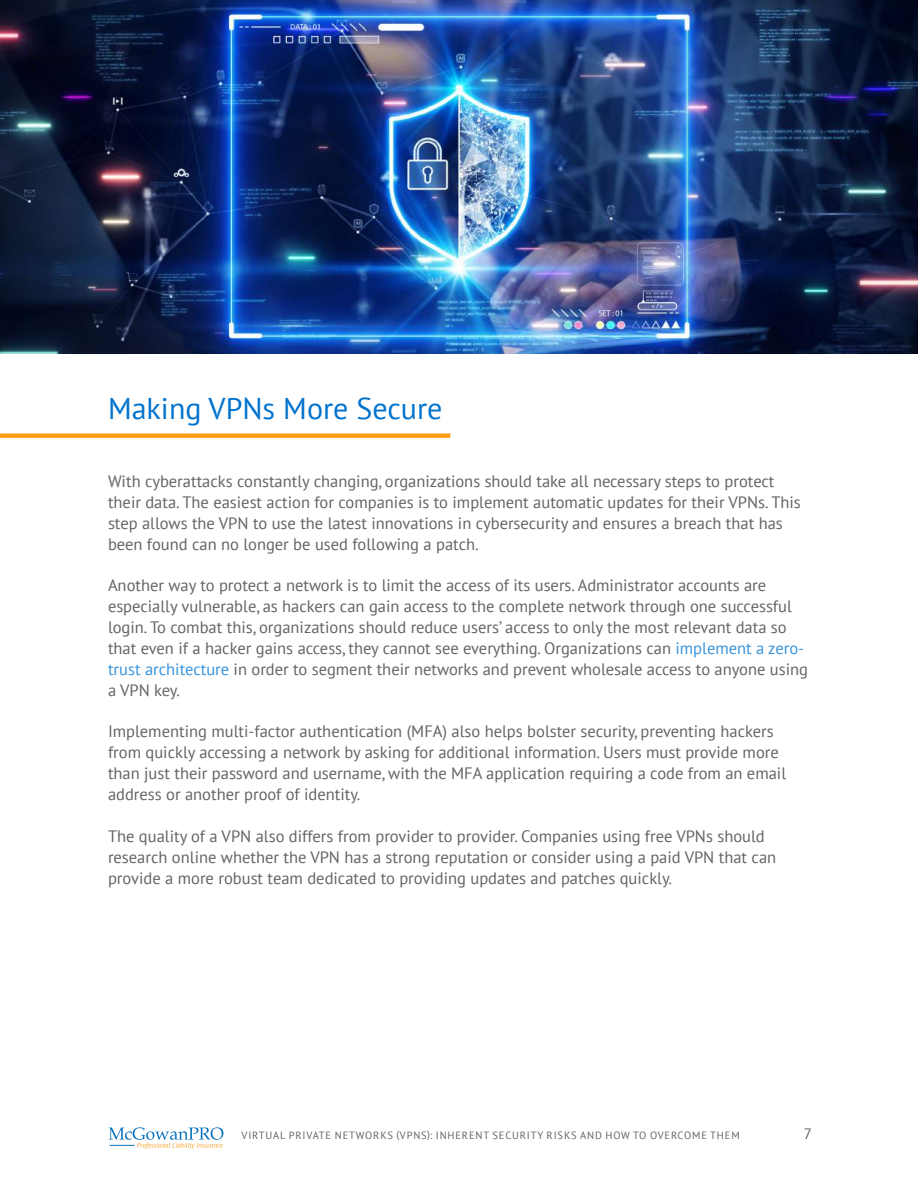
<style>
.page{position:relative;width:918px;height:1188px;background:#fff}
.page>*{position:absolute;margin:0;border:0;box-sizing:border-box;transform-origin:0 0}
.t1{font:30px "PT Sans";color:#0073ce}
.t2{font:16.5px/21px "PT Sans";color:#636366}
.t3{font:15px "PT Sans";color:#636366}
.t4{font:10.5px "PT Sans";letter-spacing:.08em;color:#636366}
.s1{color:#3793db}
</style>
<div class="page">
<svg style="left:109px;top:1127px;width:114px;height:22px"></svg>
<img style="left:0;top:0;width:918px;height:353px">
<div style="left:0;top:433px;width:450px;height:5px;background:#ff9d1b"></div>
<h1 class="t1" style="left:108px;top:389px;width:336px">Making VPNs More Secure</h1>
<p class="t2" style="left:108px;top:470px;width:694px">With cyberattacks constantly changing, organizations should take all necessary steps to protect their data. The easiest action for companies is to implement automatic updates for their VPNs. This step allows the VPN to use the latest innovations in cybersecurity and ensures a breach that has been found can no longer be used following a patch.</p>
<p class="t2" style="left:108px;top:574px;width:702px">Another way to protect a network is to limit the access of its users. Administrator accounts are especially vulnerable, as hackers can gain access to the complete network through one successful login. To combat this, organizations should reduce users’ access to only the most relevant data so that even if a hacker gains access, they cannot see everything. Organizations can <span class="s1">implement a zero&shy;trust architecture</span> in order to segment their networks and prevent wholesale access to anyone using a VPN key.</p>
<p class="t2" style="left:108px;top:721px;width:680px">Implementing multi-factor authentication (MFA) also helps bolster security, preventing hackers from quickly accessing a network by asking for additional information. Users must provide more than just their password and username, with the MFA application requiring a code from an email address or another proof of identity.</p>
<p class="t2" style="left:108px;top:825px;width:670px">The quality of a VPN also differs from provider to provider. Companies using free VPNs should research online whether the VPN has a strong reputation or consider using a paid VPN that can provide a more robust team dedicated to providing updates and patches quickly.</p>
<p class="t4" style="left:242px;top:1129px;width:500px">VIRTUAL PRIVATE NETWORKS (VPNS): INHERENT SECURITY RISKS AND HOW TO OVERCOME THEM</p>
<p class="t3" style="left:804px;top:1124px;width:10px">7</p>
</div>
